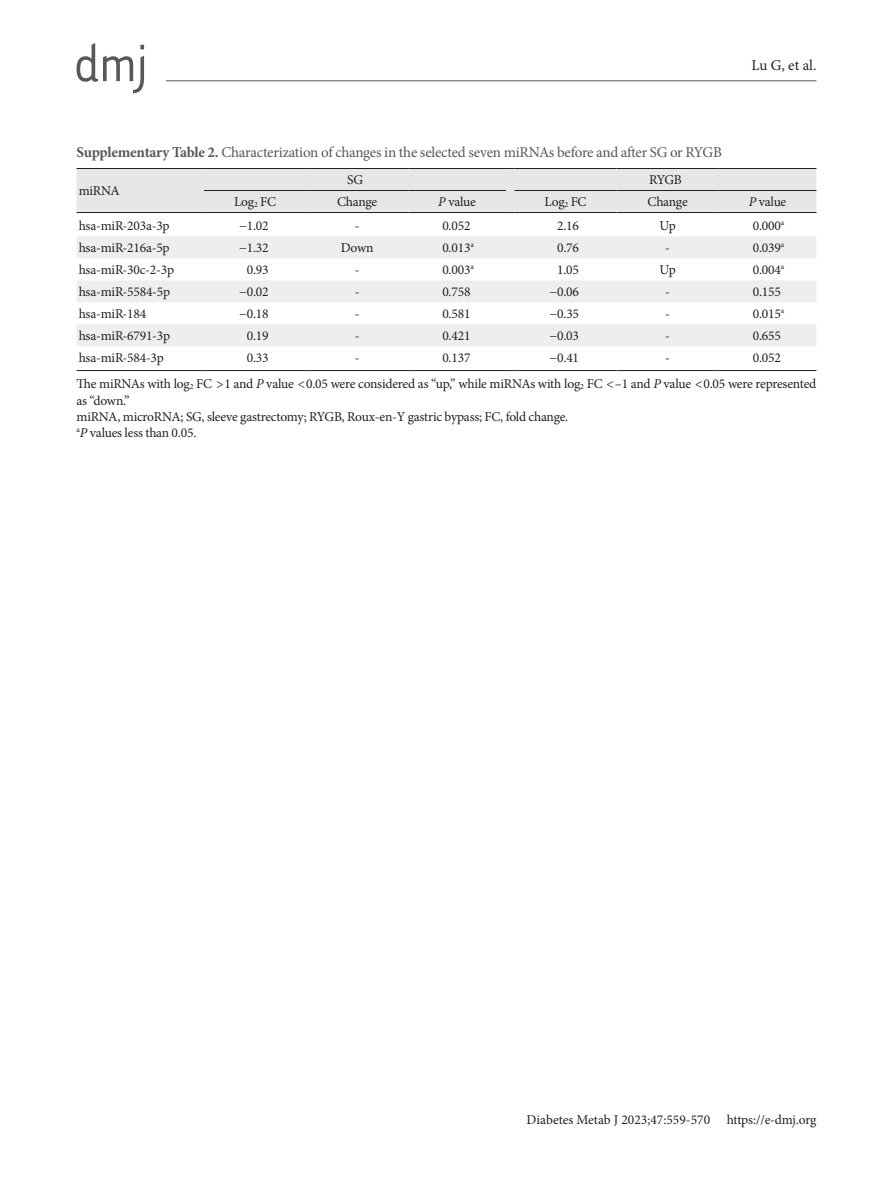
<style>
.page{position:relative;width:893px;height:1191px;background:#fff}
.page>*{position:absolute;margin:0;border:0;box-sizing:border-box;transform-origin:0 0}
.t1{font:15px "Minion Pro";letter-spacing:-.015em;color:#57585a}
.t2{font:15px "Minion Pro";color:#231f20}
.t3{font:13.5px/16.2px "Minion Pro";letter-spacing:-.015em;color:#231f20}
.s1{font-weight:700}
.s2{font-size:7.8px}
.s3{font-style:italic}
</style>
<div class="page">
<hr style="left:166px;top:80px;width:650px;height:1px;background:#57585a">
<svg style="left:77px;top:43px;width:67px;height:50px"></svg>
<svg style="left:77px;top:236px;width:739px;height:110px;fill:#eeeeef"></svg>
<div style="left:77px;top:168px;width:739px;height:45px;background:#e6e7e9"></div>
<hr style="left:77px;top:168px;width:127px;height:1px;background:#231f20">
<hr style="left:77px;top:212px;width:127px;height:1px;background:#231f20">
<hr style="left:204px;top:168px;width:102px;height:1px;background:#231f20">
<hr style="left:306px;top:168px;width:102px;height:1px;background:#231f20">
<hr style="left:408px;top:168px;width:98px;height:1px;background:#231f20">
<hr style="left:204px;top:190px;width:102px;height:1px;background:#231f20">
<hr style="left:306px;top:190px;width:102px;height:1px;background:#231f20">
<hr style="left:408px;top:190px;width:98px;height:1px;background:#231f20">
<hr style="left:514px;top:168px;width:103px;height:1px;background:#231f20">
<hr style="left:617px;top:168px;width:102px;height:1px;background:#231f20">
<hr style="left:719px;top:168px;width:97px;height:1px;background:#231f20">
<hr style="left:77px;top:370px;width:127px;height:1px;background:#231f20">
<hr style="left:204px;top:370px;width:102px;height:1px;background:#231f20">
<hr style="left:306px;top:370px;width:102px;height:1px;background:#231f20">
<hr style="left:408px;top:370px;width:98px;height:1px;background:#231f20">
<hr style="left:514px;top:370px;width:103px;height:1px;background:#231f20">
<hr style="left:617px;top:370px;width:102px;height:1px;background:#231f20">
<hr style="left:719px;top:370px;width:97px;height:1px;background:#231f20">
<hr style="left:514px;top:190px;width:103px;height:1px;background:#231f20">
<hr style="left:617px;top:190px;width:102px;height:1px;background:#231f20">
<hr style="left:719px;top:190px;width:97px;height:1px;background:#231f20">
<p class="t2" style="left:752px;top:55px;width:66px">Lu G, et al.</p>
<p class="t1" style="left:77px;top:142px;width:647px"><span class="s1">Supplementary Table 2.</span> Characterization of changes in the selected seven miRNAs before and after SG or RYGB</p>
<p class="t3" style="left:79px;top:182px;width:43px">miRNA</p>
<p class="t3" style="left:347px;top:171px;width:17px">SG</p>
<p class="t3" style="left:649px;top:171px;width:34px">RYGB</p>
<p class="t3" style="left:234px;top:193px;width:44px">Log<span class="s2">2</span> FC</p>
<p class="t3" style="left:337px;top:193px;width:42px">Change</p>
<p class="t3" style="left:438px;top:193px;width:39px"><span class="s3">P</span> value</p>
<p class="t3" style="left:544px;top:193px;width:44px">Log<span class="s2">2</span> FC</p>
<p class="t3" style="left:647px;top:193px;width:42px">Change</p>
<p class="t3" style="left:749px;top:193px;width:39px"><span class="s3">P</span> value</p>
<p class="t3" style="left:79px;top:217px;width:93px">hsa-miR-203a-3p</p>
<p class="t3" style="left:239px;top:217px;width:31px">−1.02</p>
<p class="t3" style="left:355px;top:217px;width:6px">-</p>
<p class="t3" style="left:442px;top:217px;width:30px">0.052</p>
<p class="t3" style="left:557px;top:217px;width:23px">2.16</p>
<p class="t3" style="left:659px;top:217px;width:18px">Up</p>
<p class="t3" style="left:753px;top:217px;width:33px">0.000<sup>a</sup></p>
<p class="t3" style="left:79px;top:239px;width:93px">hsa-miR-216a-5p</p>
<p class="t3" style="left:239px;top:239px;width:31px">−1.32</p>
<p class="t3" style="left:341px;top:239px;width:34px">Down</p>
<p class="t3" style="left:442px;top:239px;width:33px">0.013<sup>a</sup></p>
<p class="t3" style="left:557px;top:239px;width:23px">0.76</p>
<p class="t3" style="left:665px;top:239px;width:6px">-</p>
<p class="t3" style="left:753px;top:239px;width:33px">0.039<sup>a</sup></p>
<p class="t3" style="left:79px;top:261px;width:97px">hsa-miR-30c-2-3p</p>
<p class="t3" style="left:247px;top:261px;width:23px">0.93</p>
<p class="t3" style="left:355px;top:261px;width:6px">-</p>
<p class="t3" style="left:442px;top:261px;width:33px">0.003<sup>a</sup></p>
<p class="t3" style="left:557px;top:261px;width:23px">1.05</p>
<p class="t3" style="left:659px;top:261px;width:18px">Up</p>
<p class="t3" style="left:753px;top:261px;width:33px">0.004<sup>a</sup></p>
<p class="t3" style="left:79px;top:283px;width:93px">hsa-miR-5584-5p</p>
<p class="t3" style="left:239px;top:283px;width:31px">−0.02</p>
<p class="t3" style="left:355px;top:283px;width:6px">-</p>
<p class="t3" style="left:442px;top:283px;width:30px">0.758</p>
<p class="t3" style="left:549px;top:283px;width:31px">−0.06</p>
<p class="t3" style="left:665px;top:283px;width:6px">-</p>
<p class="t3" style="left:753px;top:283px;width:30px">0.155</p>
<p class="t3" style="left:79px;top:305px;width:69px">hsa-miR-184</p>
<p class="t3" style="left:239px;top:305px;width:31px">−0.18</p>
<p class="t3" style="left:355px;top:305px;width:6px">-</p>
<p class="t3" style="left:442px;top:305px;width:30px">0.581</p>
<p class="t3" style="left:550px;top:305px;width:31px">−0.35</p>
<p class="t3" style="left:665px;top:305px;width:6px">-</p>
<p class="t3" style="left:753px;top:305px;width:33px">0.015<sup>a</sup></p>
<p class="t3" style="left:79px;top:327px;width:93px">hsa-miR-6791-3p</p>
<p class="t3" style="left:247px;top:327px;width:23px">0.19</p>
<p class="t3" style="left:355px;top:327px;width:6px">-</p>
<p class="t3" style="left:442px;top:327px;width:30px">0.421</p>
<p class="t3" style="left:549px;top:327px;width:31px">−0.03</p>
<p class="t3" style="left:665px;top:327px;width:6px">-</p>
<p class="t3" style="left:753px;top:327px;width:30px">0.655</p>
<p class="t3" style="left:79px;top:349px;width:87px">hsa-miR-584-3p</p>
<p class="t3" style="left:247px;top:349px;width:23px">0.33</p>
<p class="t3" style="left:355px;top:349px;width:6px">-</p>
<p class="t3" style="left:442px;top:349px;width:30px">0.137</p>
<p class="t3" style="left:550px;top:349px;width:31px">−0.41</p>
<p class="t3" style="left:665px;top:349px;width:6px">-</p>
<p class="t3" style="left:77px;top:344px;width:741px;line-height:26.7px;text-indent:676px">0.052<br>The miRNAs with log<span class="s2">2</span> FC &gt;1 and <span class="s3">P</span> value &lt;0.05 were considered as “up,” while miRNAs with log<span class="s2">2</span> FC &lt;–1 and <span class="s3">P</span> value &lt;0.05 were represented</p>
<p class="t3" style="left:77px;top:392px;width:493px">as “down.”<br>miRNA, microRNA; SG, sleeve gastrectomy; RYGB, Roux-en-Y gastric bypass; FC, fold change. <sup>a</sup><span class="s3">P</span> values less than 0.05.</p>
<p class="t3" style="left:527px;top:1111px;width:291px">Diabetes Metab J 2023;47:559-570 https://e-dmj.org</p>
</div>
